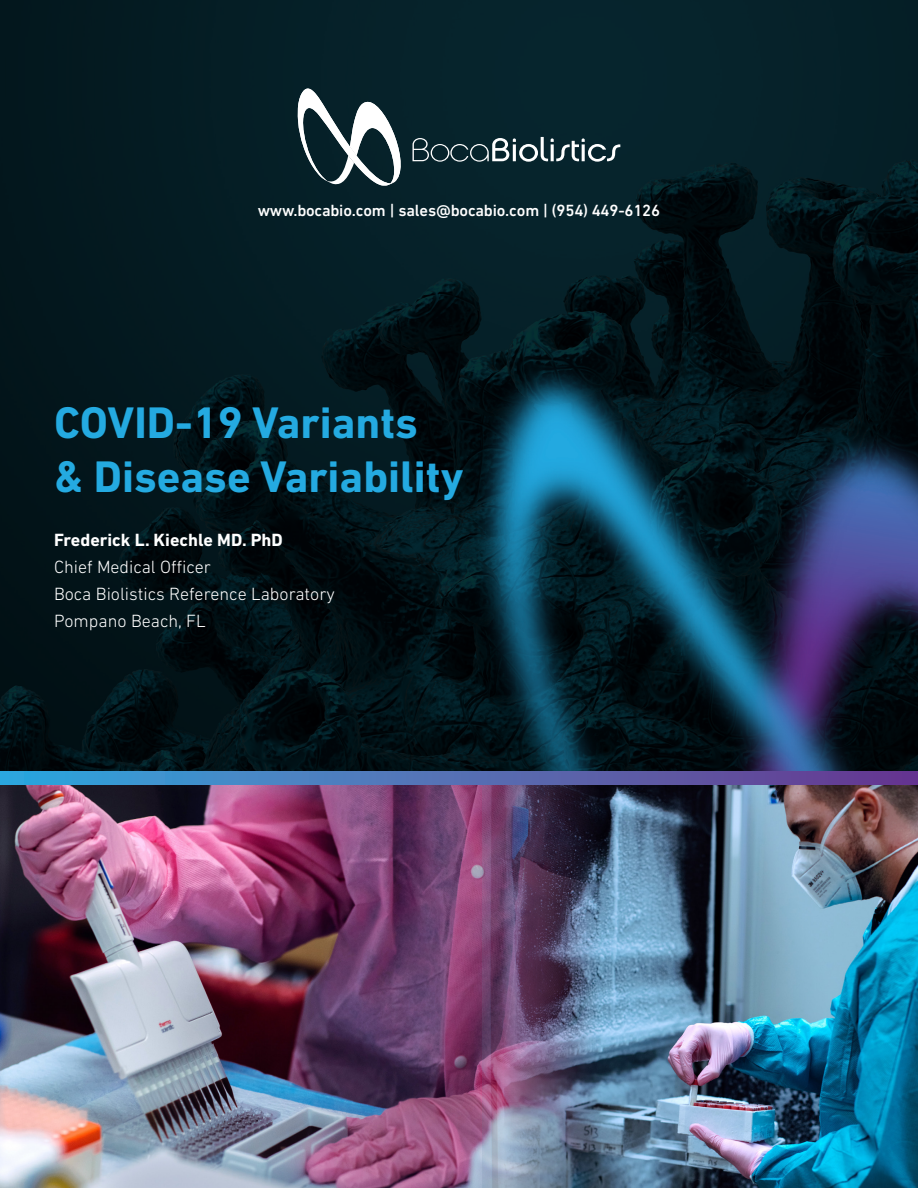
<style>
.page{position:relative;width:918px;height:1188px;background:#fff}
.page>*{position:absolute;margin:0;border:0;box-sizing:border-box;transform-origin:0 0}
.t1{font:700 45px "DIN Next LT Pro";color:#24aae1}
.t2{font:300 18px "DIN Next LT Pro";color:#fff}
.t3{font:700 18px "DIN Next LT Pro";color:#fff}
.t4{font:500 16.5px "DIN Next LT Pro";letter-spacing:-.01em;color:#fff}
</style>
<div class="page">
<img style="left:0;top:784px;width:482px;height:404px">
<img style="left:482px;top:784px;width:436px;height:404px">
<img style="left:0;top:0;width:918px;height:771px">
<img style="left:469px;top:344px;width:449px;height:427px">
<svg style="left:0;top:771px;width:918px;height:13px;background:#506fb4"></svg>
<svg style="left:292px;top:81px;width:328px;height:106px;background:#243d45"></svg>
<p class="t4" style="left:258px;top:200px;width:404px">www.bocabio.com | sales@bocabio.com | (954) 449-6126</p>
<p class="t1" style="left:54px;top:396px;width:366px">COVID-19 Variants</p>
<p class="t1" style="left:54px;top:450px;width:411px">&amp; Disease Variability</p>
<p class="t3" style="left:54px;top:529px;width:230px">Frederick L. Kiechle MD. PhD</p>
<p class="t2" style="left:54px;top:556px;width:159px">Chief Medical Officer</p>
<p class="t2" style="left:54px;top:583px;width:282px">Boca Biolistics Reference Laboratory</p>
<p class="t2" style="left:54px;top:610px;width:153px">Pompano Beach, FL</p>
</div>
